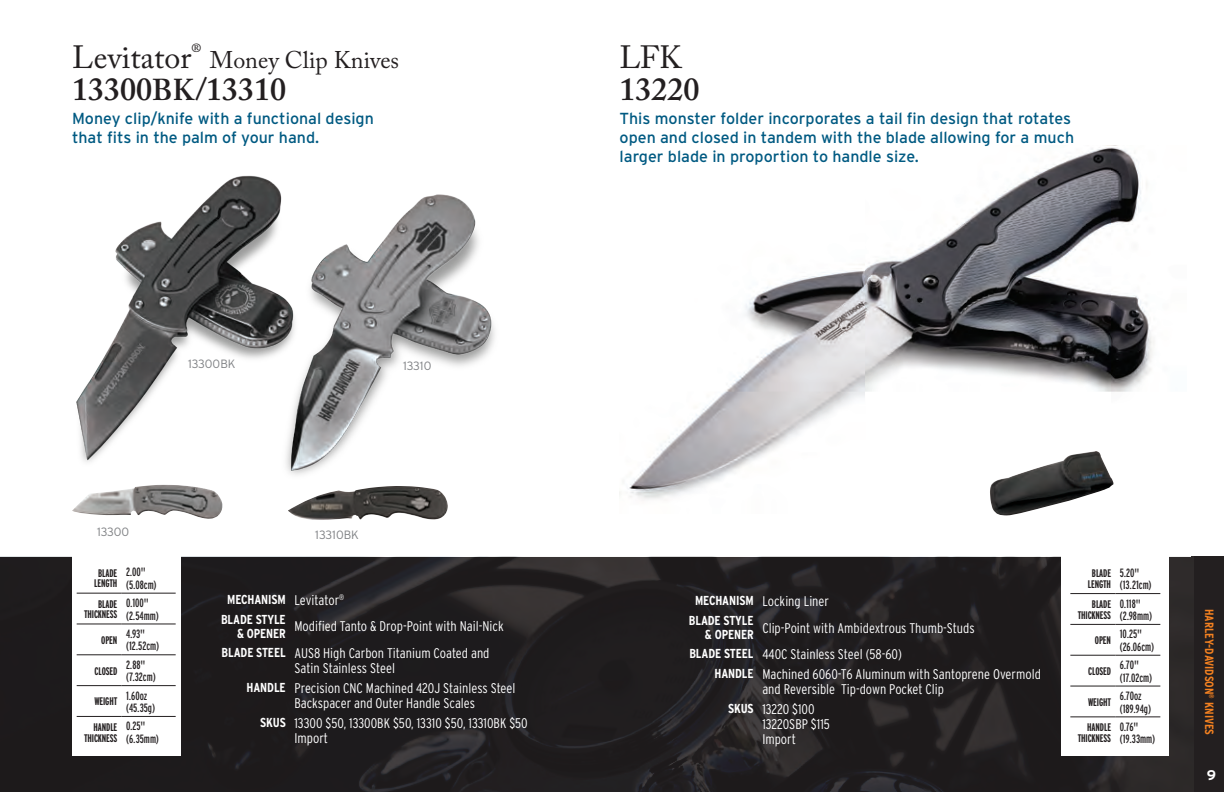
<style>
.page{position:relative;width:1224px;height:792px;background:#fff}
.page>*{position:absolute;margin:0;border:0;box-sizing:border-box;transform-origin:0 0}
.t1{font:600 32px "Adobe Caslon Pro";color:#231f20}
.t2{font:32px "Adobe Caslon Pro";color:#231f20}
.t3{font:24px "Adobe Caslon Pro";color:#231f20}
.Teaser_description{font:16px/19.2px "Interstate";color:#005a82}
.Description_copy{font:300 condensed 14px/15px "Interstate";color:#fff}
.t4{font:700 14px "Interstate";color:#fff}
.Description_head{font:700 condensed 13px/14px "Interstate";letter-spacing:-.01em;color:#fff;text-align:right}
.sm_desc__copy{font:extra-condensed 12px/12.6px "Interstate";color:#231f20}
.sm_desc__copy-2{font:300 12px "Interstate";color:#808285}
.t5{font:700 condensed 12px "Interstate";color:#f58220}
.sm_desc__head{font:700 extra-condensed 11px/10.6px "Interstate";letter-spacing:-.01em;color:#231f20;text-align:right}
.s1{font-size:32px}
.s2{font-size:30px}
</style>
<div class="page">
<div style="left:1191px;top:557px;width:33px;height:235px;background:#231f20"></div>
<img style="left:0;top:557px;width:1194px;height:235px">
<img style="left:76px;top:175px;width:195px;height:310px">
<img style="left:271px;top:182px;width:224px;height:293px">
<div style="left:72px;top:554px;width:108px;height:202px;background:#fff"></div>
<hr style="left:77px;top:593px;width:45px;height:1px;background:#231f20">
<hr style="left:122px;top:593px;width:54px;height:1px;background:#231f20">
<hr style="left:77px;top:623px;width:45px;height:1px;background:#231f20">
<hr style="left:122px;top:623px;width:54px;height:1px;background:#231f20">
<hr style="left:77px;top:654px;width:45px;height:1px;background:#231f20">
<hr style="left:122px;top:654px;width:54px;height:1px;background:#231f20">
<hr style="left:77px;top:685px;width:45px;height:1px;background:#231f20">
<hr style="left:122px;top:685px;width:54px;height:1px;background:#231f20">
<hr style="left:77px;top:716px;width:45px;height:1px;background:#231f20">
<hr style="left:122px;top:716px;width:54px;height:1px;background:#231f20">
<img style="left:288px;top:486px;width:160px;height:34px">
<img style="left:72px;top:485px;width:151px;height:34px">
<div style="left:1061px;top:554px;width:108px;height:202px;background:#fff"></div>
<hr style="left:1070px;top:593px;width:45px;height:1px;background:#231f20">
<hr style="left:1115px;top:593px;width:45px;height:1px;background:#231f20">
<hr style="left:1070px;top:624px;width:45px;height:1px;background:#231f20">
<hr style="left:1115px;top:624px;width:45px;height:1px;background:#231f20">
<hr style="left:1070px;top:655px;width:45px;height:1px;background:#231f20">
<hr style="left:1115px;top:655px;width:45px;height:1px;background:#231f20">
<hr style="left:1070px;top:686px;width:45px;height:1px;background:#231f20">
<hr style="left:1115px;top:686px;width:45px;height:1px;background:#231f20">
<hr style="left:1070px;top:716px;width:45px;height:1px;background:#231f20">
<hr style="left:1115px;top:716px;width:45px;height:1px;background:#231f20">
<img style="left:620px;top:147px;width:534px;height:353px">
<img style="left:989px;top:451px;width:125px;height:65px">
<p class="t3" style="left:72px;top:45px;width:329px"><span class="s1">Levitator</span><sup>®</sup> Money Clip Knives</p>
<p class="t1" style="left:72px;top:70px;width:216px">13300<span class="s2">BK</span>/13310</p>
<p class="Teaser_description" style="left:72px;top:109px;width:303px">Money clip/knife with a functional design that fits in the palm of your hand.</p>
<p class="sm_desc__copy-2" style="left:188px;top:357px;width:49px">13300BK</p>
<p class="sm_desc__copy-2" style="left:403px;top:359px;width:30px">13310</p>
<p class="sm_desc__copy-2" style="left:97px;top:525px;width:34px">13300</p>
<p class="sm_desc__copy-2" style="left:315px;top:528px;width:45px">13310BK</p>
<p class="sm_desc__head" style="left:94px;top:568px;width:25px;text-align:center">BLADE<br>LENGTH</p>
<p class="sm_desc__copy" style="left:126px;top:566px;width:32px">2.00" (5.08cm)</p>
<p class="sm_desc__head" style="left:84px;top:599px;width:35px">BLADE<br>THICKNESS</p>
<p class="sm_desc__copy" style="left:126px;top:597px;width:34px">0.100" (2.54mm)</p>
<p class="sm_desc__head" style="left:101px;top:635px;width:18px">OPEN</p>
<p class="sm_desc__copy" style="left:126px;top:627px;width:35px">4.93" (12.52cm)</p>
<p class="sm_desc__head" style="left:95px;top:665px;width:24px">CLOSED</p>
<p class="sm_desc__copy" style="left:126px;top:658px;width:31px">2.88" (7.32cm)</p>
<p class="sm_desc__head" style="left:94px;top:696px;width:24px">WEIGHT</p>
<p class="sm_desc__copy" style="left:126px;top:689px;width:31px">1.60oz (45.35g)</p>
<p class="sm_desc__head" style="left:84px;top:722px;width:35px">HANDLE<br>THICKNESS</p>
<p class="sm_desc__copy" style="left:126px;top:720px;width:34px">0.25" (6.35mm)</p>
<p class="Description_head" style="left:227px;top:592px;width:60px">MECHANISM</p>
<p class="Description_copy" style="left:294px;top:592px;width:51px">Levitator<sup>®</sup></p>
<p class="Description_head" style="left:221px;top:612px;width:66px">BLADE STYLE &amp; OPENER</p>
<p class="Description_copy" style="left:294px;top:619px;width:211px">Modified Tanto &amp; Drop-Point with Nail-Nick</p>
<p class="Description_head" style="left:222px;top:645px;width:66px">BLADE STEEL</p>
<p class="Description_copy" style="left:294px;top:645px;width:197px">AUS8 High Carbon Titanium Coated and<br>Satin Stainless Steel</p>
<p class="Description_head" style="left:247px;top:680px;width:41px">HANDLE</p>
<p class="Description_copy" style="left:294px;top:680px;width:223px">Precision CNC Machined 420J Stainless Steel<br>Backspacer and Outer Handle Scales</p>
<p class="Description_head" style="left:260px;top:715px;width:27px">SKUS</p>
<p class="Description_copy" style="left:294px;top:715px;width:235px">13300 $50, 13300BK $50, 13310 $50, 13310BK $50</p>
<p class="Description_copy" style="left:294px;top:730px;width:35px">Import</p>
<p class="t2" style="left:620px;top:38px;width:64px">LFK</p>
<p class="t1" style="left:620px;top:70px;width:81px">13220</p>
<p class="Teaser_description" style="left:620px;top:109px;width:456px">This monster folder incorporates a tail fin design that rotates open and closed in tandem with the blade allowing for a much larger blade in proportion to handle size.</p>
<p class="Description_head" style="left:695px;top:594px;width:60px">MECHANISM</p>
<p class="Description_copy" style="left:762px;top:593px;width:68px">Locking Liner</p>
<p class="Description_head" style="left:689px;top:613px;width:66px">BLADE STYLE &amp; OPENER</p>
<p class="Description_copy" style="left:762px;top:620px;width:214px">Clip-Point with Ambidextrous Thumb-Studs</p>
<p class="Description_head" style="left:689px;top:647px;width:66px">BLADE STEEL</p>
<p class="Description_copy" style="left:762px;top:647px;width:141px">440C Stainless Steel (58-60)</p>
<p class="Description_head" style="left:714px;top:667px;width:41px">HANDLE</p>
<p class="Description_copy" style="left:762px;top:666px;width:280px">Machined 6060-T6 Aluminum with Santoprene Overmold and Reversible Tip-down Pocket Clip</p>
<p class="Description_head" style="left:728px;top:701px;width:27px">SKUS</p>
<p class="Description_copy" style="left:762px;top:701px;width:54px">13220 $100</p>
<p class="Description_copy" style="left:762px;top:716px;width:69px">13220SBP $115</p>
<p class="Description_copy" style="left:762px;top:731px;width:35px">Import</p>
<p class="sm_desc__head" style="left:1088px;top:568px;width:25px;text-align:center">BLADE<br>LENGTH</p>
<p class="sm_desc__copy" style="left:1120px;top:566px;width:33px">5.20" (13.21cm)</p>
<p class="sm_desc__head" style="left:1078px;top:599px;width:35px">BLADE<br>THICKNESS</p>
<p class="sm_desc__copy" style="left:1120px;top:597px;width:34px">0.118" (2.98mm)</p>
<p class="sm_desc__head" style="left:1095px;top:635px;width:18px">OPEN</p>
<p class="sm_desc__copy" style="left:1120px;top:628px;width:36px">10.25" (26.06cm)</p>
<p class="sm_desc__head" style="left:1088px;top:666px;width:24px">CLOSED</p>
<p class="sm_desc__copy" style="left:1120px;top:659px;width:34px">6.70" (17.02cm)</p>
<p class="sm_desc__head" style="left:1088px;top:697px;width:24px">WEIGHT</p>
<p class="sm_desc__copy" style="left:1120px;top:689px;width:33px">6.70oz (189.94g)</p>
<p class="sm_desc__head" style="left:1078px;top:722px;width:35px">HANDLE<br>THICKNESS</p>
<p class="sm_desc__copy" style="left:1120px;top:720px;width:37px">0.76" (19.33mm)</p>
<p class="t5" style="left:1216px;top:609px;width:128px;rotate:90deg">HARLEY-DAVIDSON<sup>®</sup> KNIVES</p>
<p class="t4" style="left:1207px;top:768px;width:11px">9</p>
</div>
